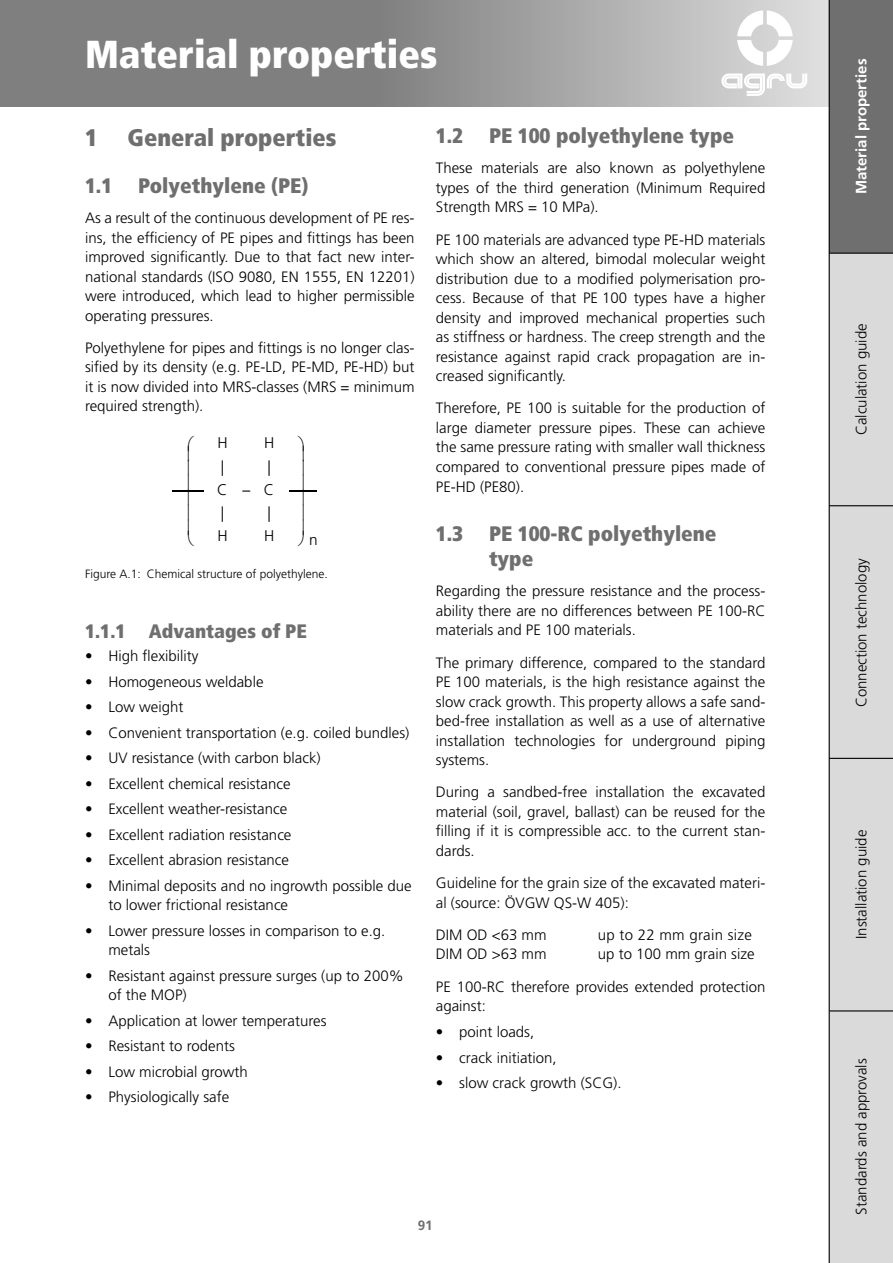
<style>
.page{position:relative;width:893px;height:1263px;background:#fff}
.page>*{position:absolute;margin:0;border:0;box-sizing:border-box;transform-origin:0 0}
.t1{font:900 condensed 39px "Frutiger LT Std";color:#fff}
.t2{font:900 condensed 24px "Frutiger LT Std";color:#706f6f}
.t3{font:900 condensed 21px/25.2px "Frutiger LT Std";color:#706f6f}
.t4{font:900 condensed 19.5px "Frutiger LT Std";color:#706f6f}
.t5{font:300 15.45px "Frutiger LT Std";color:#000}
.t6{font:300 15px/19.5px "Frutiger LT Std";color:#000;text-align:justify}
.t7{font:700 15px "Frutiger LT Pro";color:#fff}
.t8{font:300 15px "Frutiger LT Std";letter-spacing:.02em;color:#000}
.t9{font:700 13.5px "Frutiger LT Std";color:#706f6f}
.t10{font:300 12px "Frutiger LT Std";color:#000}
</style>
<div class="page">
<svg style="left:0;top:0;width:829px;height:106px;background:#959595"></svg>
<svg style="left:737px;top:10px;width:56px;height:56px"></svg>
<svg style="left:721px;top:74px;width:86px;height:22px"></svg>
<div style="left:829px;top:0;width:64px;height:254px;background:#706f6f"></div>
<div style="left:829px;top:253px;width:64px;height:253px;background:#dadada"></div>
<hr style="left:829px;top:253px;width:64px;height:1px;background:#000">
<div style="left:829px;top:505px;width:64px;height:253px;background:#dadada"></div>
<div style="left:829px;top:758px;width:64px;height:253px;background:#dadada"></div>
<div style="left:829px;top:1011px;width:64px;height:252px;background:#dadada"></div>
<hr style="left:829px;top:505px;width:64px;height:1px;background:#000">
<hr style="left:829px;top:758px;width:64px;height:1px;background:#000">
<hr style="left:829px;top:1010px;width:64px;height:1px;background:#000">
<hr style="left:829px;top:0;width:1px;height:1263px;background:#000">
<hr style="left:172px;top:490px;width:32px;height:1px;background:#000">
<svg style="left:289px;top:490px;width:27px;height:2px"></svg>
<h1 class="t1" style="left:85px;top:30px;width:354px">Material properties</h1>
<h2 class="t2" style="left:85px;top:123px;width:14px">1</h2>
<h2 class="t2" style="left:128px;top:123px;width:210px">General properties</h2>
<h3 class="t3" style="left:85px;top:173px;width:225px">1.1 Polyethylene (PE)</h3>
<p class="t6" style="left:85px;top:208px;width:331px">As a result of the continuous development of PE res&shy;ins, the efficiency of PE pipes and fittings has been improved significantly. Due to that fact new inter&shy;national standards (ISO 9080, EN 1555, EN 12201) were introduced, which lead to higher permissible operating pressures.</p>
<p class="t6" style="left:85px;top:338px;width:331px">Polyethylene for pipes and fittings is no longer clas&shy;sified by its density (e.g. PE-LD, PE-MD, PE-HD) but it is now divided into MRS-classes (MRS = minimum required strength).</p>
<p class="t5" style="left:218px;top:434px;width:12px">H</p>
<p class="t5" style="left:264px;top:434px;width:12px">H</p>
<p class="t5" style="left:221px;top:457px;width:5px">|</p>
<p class="t5" style="left:268px;top:457px;width:5px">|</p>
<p class="t5" style="left:217px;top:481px;width:12px">C</p>
<p class="t5" style="left:264px;top:481px;width:12px">C</p>
<p class="t5" style="left:242px;top:481px;width:11px">−</p>
<p class="t5" style="left:221px;top:504px;width:5px">|</p>
<p class="t5" style="left:268px;top:504px;width:5px">|</p>
<p class="t5" style="left:218px;top:527px;width:12px">H</p>
<p class="t5" style="left:264px;top:527px;width:12px">H</p>
<p class="t5" style="left:309px;top:531px;width:10px">n</p>
<p class="t10" style="left:85px;top:567px;width:244px">Figure A.1: Chemical structure of polyethylene.</p>
<h3 class="t4" style="left:85px;top:619px;width:223px">1.1.1 Advantages of PE</h3>
<p class="t6" style="left:85px;top:647px;width:115px">• High flexibility</p>
<p class="t6" style="left:85px;top:672px;width:180px">• Homogeneous weldable</p>
<p class="t6" style="left:85px;top:698px;width:100px">• Low weight</p>
<p class="t6" style="left:85px;top:723px;width:326px">• Convenient transportation (e.g. coiled bundles)</p>
<p class="t6" style="left:85px;top:749px;width:237px">• UV resistance (with carbon black)</p>
<p class="t6" style="left:85px;top:774px;width:207px">• Excellent chemical resistance</p>
<p class="t6" style="left:85px;top:800px;width:204px">• Excellent weather-resistance</p>
<p class="t6" style="left:85px;top:825px;width:208px">• Excellent radiation resistance</p>
<p class="t6" style="left:85px;top:851px;width:205px">• Excellent abrasion resistance</p>
<p class="t6" style="left:108px;top:876px;width:305px;text-indent:-23px">• Minimal deposits and no ingrowth possible due to lower frictional resistance</p>
<p class="t6" style="left:108px;top:921px;width:279px;text-indent:-23px">• Lower pressure losses in comparison to e.g. metals</p>
<p class="t6" style="left:108px;top:966px;width:297px;text-indent:-23px">• Resistant against pressure surges (up to 200% of the MOP)</p>
<p class="t6" style="left:85px;top:1011px;width:243px">• Application at lower temperatures</p>
<p class="t6" style="left:85px;top:1037px;width:151px">• Resistant to rodents</p>
<p class="t6" style="left:85px;top:1062px;width:164px">• Low microbial growth</p>
<p class="t6" style="left:85px;top:1088px;width:146px">• Physiologically safe</p>
<h3 class="t3" style="left:436px;top:123px;width:300px">1.2 PE 100 polyethylene type</h3>
<p class="t6" style="left:436px;top:159px;width:331px">These materials are also known as polyethylene types of the third generation (Minimum Required Strength MRS = 10 MPa).</p>
<p class="t6" style="left:436px;top:230px;width:331px">PE 100 materials are advanced type PE-HD materials which show an altered, bimodal molecular weight distribution due to a modified polymerisation pro&shy;cess. Because of that PE 100 types have a higher density and improved mechanical properties such as stiffness or hardness. The creep strength and the resistance against rapid crack propagation are in&shy;creased significantly.</p>
<p class="t6" style="left:436px;top:399px;width:331px">Therefore, PE 100 is suitable for the production of large diameter pressure pipes. These can achieve the same pressure rating with smaller wall thickness compared to conventional pressure pipes made of PE-HD (PE80).</p>
<h3 class="t3" style="left:489px;top:521px;width:229px;text-indent:-53px">1.3 PE 100-RC polyethylene type</h3>
<p class="t6" style="left:436px;top:582px;width:331px">Regarding the pressure resistance and the process&shy;ability there are no differences between PE 100‑RC materials and PE 100 materials.</p>
<p class="t6" style="left:436px;top:653px;width:331px">The primary difference, compared to the standard PE 100 materials, is the high resistance against the slow crack growth. This property allows a safe sand&shy;bed-free installation as well as a use of alternative installation technologies for underground piping systems.</p>
<p class="t6" style="left:436px;top:783px;width:331px">During a sandbed-free installation the excavated material (soil, gravel, ballast) can be reused for the filling if it is compressible acc. to the current stan&shy;dards.</p>
<p class="t6" style="left:436px;top:873px;width:331px">Guideline for the grain size of the excavated materi&shy;al (source: ÖVGW QS-W 405):</p>
<p class="t6" style="left:436px;top:925px;width:112px">DIM OD &lt;63 mm</p>
<p class="t8" style="left:598px;top:926px;width:155px">up to 22 mm grain size</p>
<p class="t6" style="left:436px;top:945px;width:112px">DIM OD &gt;63 mm</p>
<p class="t6" style="left:436px;top:938px;width:331px;line-height:32.2px;text-indent:162px">up to 100 mm grain size<br>PE 100-RC therefore provides extended protection</p>
<p class="t6" style="left:436px;top:996px;width:52px">against:</p>
<p class="t6" style="left:436px;top:1022px;width:100px">• point loads,</p>
<p class="t6" style="left:436px;top:1048px;width:122px">• crack initiation,</p>
<p class="t6" style="left:436px;top:1073px;width:187px">• slow crack growth (SCG).</p>
<p class="t9" style="left:418px;top:1217px;width:17px">91</p>
<p class="t7" style="left:852px;top:194px;width:137px;rotate:-90deg">Material properties</p>
<p class="t6" style="left:852px;top:435px;width:113px;rotate:-90deg">Calculation guide</p>
<p class="t6" style="left:852px;top:707px;width:151px;rotate:-90deg">Connection technology</p>
<p class="t6" style="left:852px;top:939px;width:111px;rotate:-90deg">Installation guide</p>
<p class="t6" style="left:852px;top:1214px;width:158px;rotate:-90deg">Standards and approvals</p>
</div>
